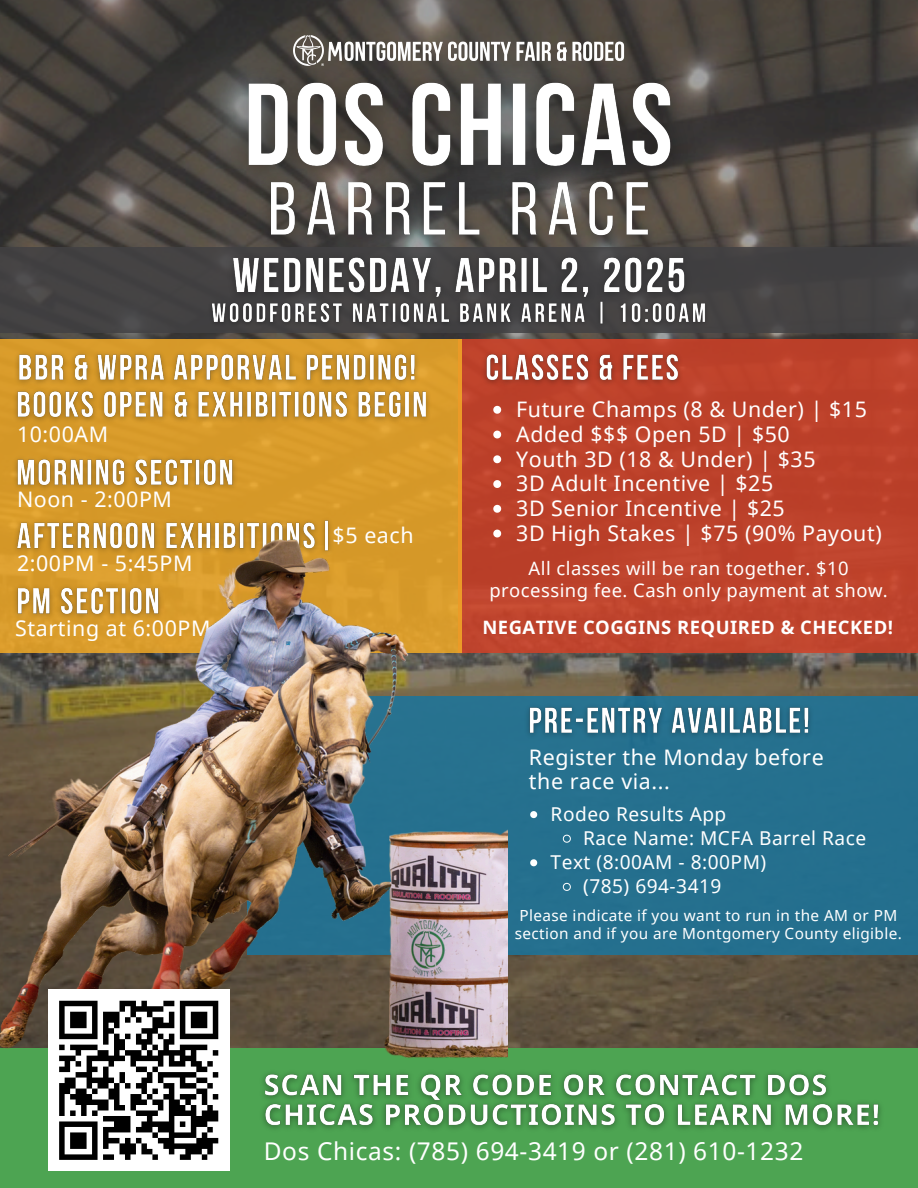
<style>
.page{position:relative;width:918px;height:1188px;background:#fff}
.page>*{position:absolute;margin:0;border:0;box-sizing:border-box;transform-origin:0 0}
.t1{font:24.45px "Noto Sans";letter-spacing:.025em;color:#fff}
.t2{font:21.45px/24.8px "Noto Sans";letter-spacing:.025em;color:#fff}
.t3{font:19.05px "Noto Sans";letter-spacing:.025em;color:#fff}
.t4{font:18.45px/21.3px "Noto Sans";letter-spacing:.025em;color:#fff;text-align:center}
.t5{font:700 18.45px "Noto Sans";letter-spacing:.025em;color:#fff}
.t6{font:15.3px/18px "Noto Sans";letter-spacing:.025em;color:#fff;text-align:center}
</style>
<div class="page">
<img style="left:0;top:0;width:918px;height:1048px">
<div style="left:0;top:247px;width:918px;height:86px;background:#424143"></div>
<div style="left:248px;top:697px;width:670px;height:258px;background:#25708e"></div>
<img style="left:293px;top:36px;width:331px;height:12px">
<div style="left:0;top:1048px;width:918px;height:140px;background:#4da452"></div>
<img style="left:219px;top:245px;width:479px;height:49px">
<img style="left:212px;top:294px;width:493px;height:39px">
<img style="left:211px;top:48px;width:500px;height:162px">
<div style="left:459px;top:339px;width:459px;height:314px;background:#bd422b"></div>
<div style="left:0;top:339px;width:462px;height:314px;background:#d99b2a"></div>
<img style="left:483px;top:353px;width:200px;height:37px">
<img style="left:251px;top:165px;width:416px;height:92px">
<img style="left:507px;top:1072px;width:374px;height:57px">
<img style="left:16px;top:345px;width:410px;height:37px">
<img style="left:18px;top:382px;width:385px;height:3px">
<img style="left:528px;top:706px;width:282px;height:30px">
<svg style="left:530px;top:811px;width:7px;height:7px"></svg>
<svg style="left:562px;top:834px;width:9px;height:9px"></svg>
<svg style="left:530px;top:859px;width:7px;height:7px"></svg>
<svg style="left:562px;top:882px;width:9px;height:9px"></svg>
<img style="left:0;top:385px;width:507px;height:781px">
<div style="left:48px;top:990px;width:181px;height:181px;background:#fff"></div>
<svg style="left:59px;top:1000px;width:160px;height:160px"></svg>
<p class="t2" style="left:17px;top:421px;width:93px">10:00AM</p>
<p class="t2" style="left:17px;top:486px;width:156px">Noon - 2:00PM</p>
<p class="t2" style="left:17px;top:550px;width:177px">2:00PM - 5:45PM</p>
<p class="t2" style="left:333px;top:522px;width:82px">$5 each</p>
<p class="t2" style="left:516px;top:396px;width:352px">Future Champs (8 &amp; Under) | $15</p>
<p class="t2" style="left:516px;top:421px;width:275px">Added $$$ Open 5D | $50</p>
<p class="t2" style="left:516px;top:446px;width:301px">Youth 3D (18 &amp; Under) | $35</p>
<p class="t2" style="left:516px;top:471px;width:259px">3D Adult Incentive | $25</p>
<p class="t2" style="left:516px;top:495px;width:270px">3D Senior Incentive | $25</p>
<p class="t2" style="left:516px;top:520px;width:367px">3D High Stakes | $75 (90% Payout)</p>
<p class="t4" style="left:489px;top:557px;width:400px">All classes will be ran together. $10 processing fee. Cash only payment at show.</p>
<p class="t2" style="left:15px;top:615px;width:197px">Starting at 6:00PM</p>
<p class="t5" style="left:482px;top:614px;width:412px">NEGATIVE COGGINS REQUIRED &amp; CHECKED!</p>
<p class="t2" style="left:529px;top:744px;width:296px">Register the Monday before the race via...</p>
<p class="t3" style="left:551px;top:801px;width:177px">Rodeo Results App</p>
<p class="t3" style="left:583px;top:825px;width:285px">Race Name: MCFA Barrel Race</p>
<p class="t3" style="left:551px;top:849px;width:217px">Text (8:00AM - 8:00PM)</p>
<p class="t3" style="left:583px;top:873px;width:140px">(785) 694-3419</p>
<p class="t6" style="left:515px;top:906px;width:389px">Please indicate if you want to run in the AM or PM section and if you are Montgomery County eligible.</p>
<p class="t1" style="left:264px;top:1134px;width:541px">Dos Chicas: (785) 694-3419 or (281) 610-1232</p>
</div>
